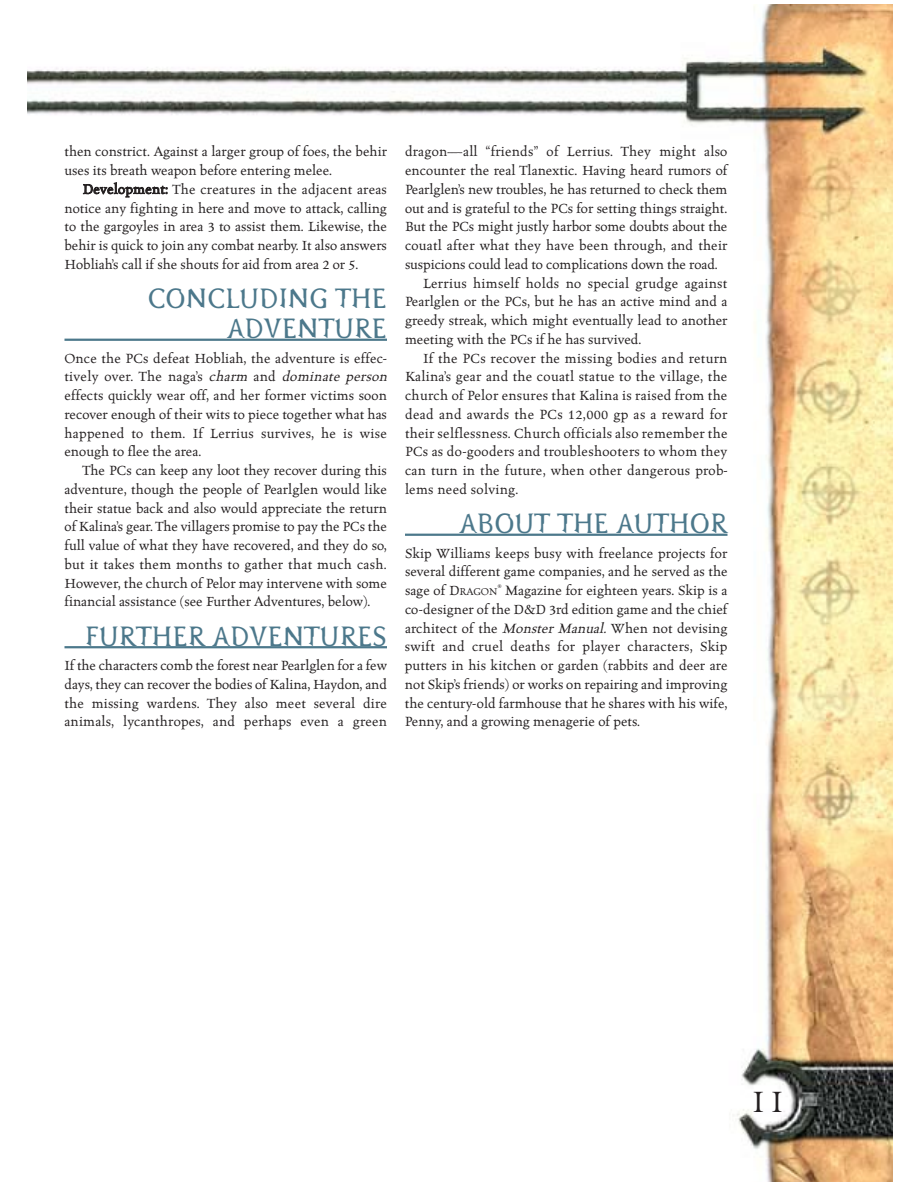
<style>
.page{position:relative;width:918px;height:1188px;background:#fff}
.page>*{position:absolute;margin:0;border:0;box-sizing:border-box;transform-origin:0 0}
.t1{font:34.5px "Alchemy Gold A24";color:#231f20}
.t2{font:27px/30px "Pterra dactyl";color:#4c788b;text-align:right}
.t3{font:500 15px/18.8px "Celestia Antiqua";letter-spacing:.005em;color:#231f20;text-align:justify}
.t4{font:500 15px "Celestia Antiqua";letter-spacing:.025em;color:#231f20}
.s1{font-style:italic}
.s2{font-size:11.25px}
</style>
<div class="page">
<img style="left:27px;top:4px;width:865px;height:1178px">
<hr style="left:64px;top:339px;width:323px;height:2px;background:#4c788b">
<hr style="left:64px;top:646px;width:323px;height:2px;background:#4c788b">
<hr style="left:405px;top:534px;width:323px;height:2px;background:#4c788b">
<p class="t3" style="left:64px;top:143px;width:324px">then constrict. Against a larger group of foes, the behir uses its breath weapon before entering melee.</p>
<p class="t3" style="left:65px;top:181px;width:324px;text-indent:18px">Development: The creatures in the adjacent areas notice any fighting in here and move to attack, calling to the gargoyles in area 3 to assist them. Likewise, the behir is quick to join any combat nearby. It also answers Hobliah’s call if she shouts for aid from area 2 or 5.</p>
<h2 class="t2" style="left:148px;top:287px;width:241px">CONCLUDING THE<br>ADVENTURE</h2>
<p class="t3" style="left:64px;top:350px;width:327px;text-align:left">Once the PCs defeat Hobliah, the adventure is effec&shy;tively over. The naga’s <span class="s1">charm</span> and <span class="s1">dominate person </span>effects quickly wear off, and her former victims soon recover enough of their wits to piece together what has happened to them. If Lerrius survives, he is wise enough to flee the area.</p>
<p class="t3" style="left:64px;top:462px;width:324px;text-indent:18px">The PCs can keep any loot they recover during this adventure, though the people of Pearlglen would like their statue back and also would appreciate the return of Kalina’s gear. The villagers promise to pay the PCs the full value of what they have recovered, and they do so, but it takes them months to gather that much cash.<br>However, the church of Pelor may intervene with some financial assistance (see Further Adventures, below).</p>
<h2 class="t2" style="left:85px;top:624px;width:304px">FURTHER ADVENTURES</h2>
<p class="t3" style="left:64px;top:657px;width:324px">If the characters comb the forest near Pearlglen for a few days, they can recover the bodies of Kalina, Haydon, and the missing wardens. They also meet several dire animals, lycanthropes, and perhaps even a green</p>
<p class="t3" style="left:405px;top:143px;width:324px">dragon—all “friends” of Lerrius. They might also</p>
<p class="t3" style="left:405px;top:162px;width:324px">encounter the real Tlanextic. Having heard rumors of</p>
<p class="t3" style="left:405px;top:181px;width:324px">Pearlglen’s new troubles, he has returned to check them</p>
<p class="t3" style="left:405px;top:200px;width:324px">out and is grateful to the PCs for setting things straight.</p>
<p class="t3" style="left:405px;top:218px;width:324px">But the PCs might justly harbor some doubts about the</p>
<p class="t3" style="left:405px;top:237px;width:324px">couatl after what they have been through, and their</p>
<p class="t3" style="left:405px;top:256px;width:314px">suspicions could lead to complications down the road.</p>
<p class="t3" style="left:423px;top:275px;width:306px">Lerrius himself holds no special grudge against</p>
<p class="t3" style="left:405px;top:293px;width:324px">Pearlglen or the PCs, but he has an active mind and a</p>
<p class="t3" style="left:405px;top:312px;width:324px">greedy streak, which might eventually lead to another</p>
<p class="t3" style="left:405px;top:331px;width:238px">meeting with the PCs if he has survived.</p>
<p class="t3" style="left:423px;top:350px;width:306px">If the PCs recover the missing bodies and return</p>
<p class="t3" style="left:405px;top:368px;width:324px">Kalina’s gear and the couatl statue to the village, the</p>
<p class="t3" style="left:405px;top:387px;width:324px">church of Pelor ensures that Kalina is raised from the</p>
<p class="t4" style="left:405px;top:408px;width:324px">dead and awards the PCs 12,000 gp as a reward for</p>
<p class="t3" style="left:405px;top:425px;width:324px">their selflessness. Church officials also remember the</p>
<p class="t3" style="left:405px;top:443px;width:324px">PCs as do-gooders and troubleshooters to whom they</p>
<p class="t3" style="left:405px;top:462px;width:324px">can turn in the future, when other dangerous prob-</p>
<p class="t3" style="left:405px;top:481px;width:115px">lems need solving.</p>
<h2 class="t2" style="left:459px;top:512px;width:270px">ABOUT THE AUTHOR</h2>
<p class="t3" style="left:405px;top:545px;width:324px">Skip Williams keeps busy with freelance projects for several different game companies, and he served as the sage of D<span class="s2">RAGON</span><sup>®</sup> Magazine for eighteen years. Skip is a co-designer of the D&amp;D 3rd edition game and the chief architect of the <span class="s1">Monster Manual.</span>When not devising swift and cruel deaths for player characters, Skip putters in his kitchen or garden (rabbits and deer are not Skip’s friends) or works on repairing and improving the century-old farmhouse that he shares with his wife, Penny, and a growing menagerie of pets.</p>
<h1 class="t1" style="left:748px;top:1080px;width:41px">11</h1>
</div>
